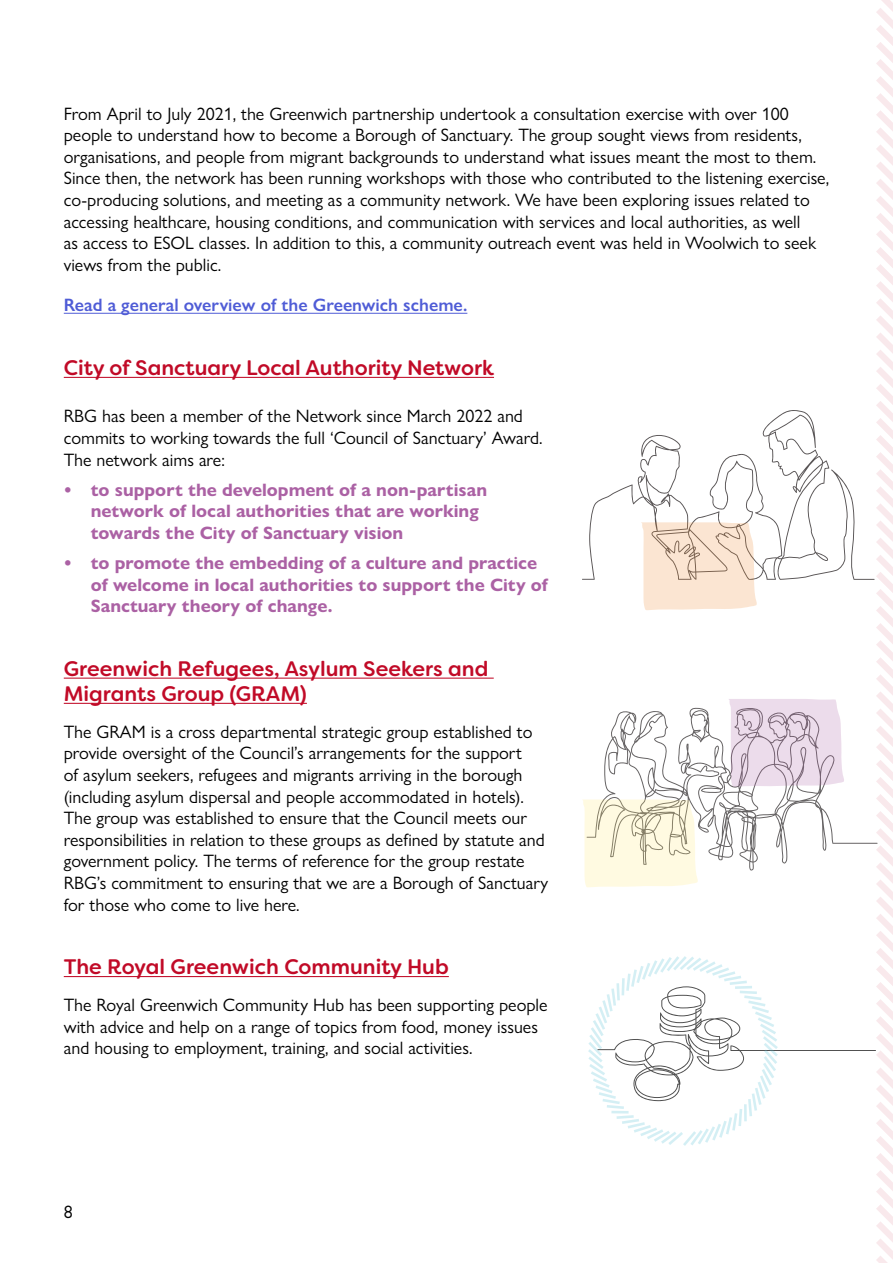
<style>
.page{position:relative;width:893px;height:1263px;background:#fff}
.page>*{position:absolute;margin:0;border:0;box-sizing:border-box;transform-origin:0 0}
.t1{font:500 21px/25.2px "Filson Soft";color:#c10a27}
.t2{font:18px/21.6px "Gill Sans Nova";color:#000}
.t3{font:700 18px/21.6px "Gill Sans Nova";color:#ab61a4}
.t4{font:600 18px "Gill Sans Nova";color:#4f5cd6}
</style>
<div class="page">
<hr style="left:64px;top:313px;width:403px;height:1px;background:#4f5cd6">
<hr style="left:64px;top:377px;width:430px;height:1px;background:#c10a27">
<hr style="left:64px;top:678px;width:430px;height:1px;background:#c10a27">
<hr style="left:64px;top:703px;width:243px;height:1px;background:#c10a27">
<hr style="left:64px;top:976px;width:385px;height:1px;background:#c10a27">
<svg style="left:582px;top:0;width:311px;height:1263px"></svg>
<p class="t2" style="left:64px;top:103px;width:767px">From April to July 2021, the Greenwich partnership undertook a consultation exercise with over 100 people to understand how to become a Borough of Sanctuary. The group sought views from residents, organisations, and people from migrant backgrounds to understand what issues meant the most to them.<br>Since then, the network has been running workshops with those who contributed to the listening exercise, co-producing solutions, and meeting as a community network. We have been exploring issues related to accessing healthcare, housing conditions, and communication with services and local authorities, as well<br>as access to ESOL classes. In addition to this, a community outreach event was held in Woolwich to seek views from the public.</p>
<p class="t4" style="left:64px;top:294px;width:405px">Read a general overview of the Greenwich scheme.</p>
<p class="t1" style="left:64px;top:355px;width:432px">City of Sanctuary Local Authority Network</p>
<p class="t2" style="left:64px;top:405px;width:480px">RBG has been a member of the Network since March 2022 and commits to working towards the full ‘Council of Sanctuary’ Award.<br>The network aims are:</p>
<p class="t3" style="left:91px;top:479px;width:398px;text-indent:-27px">• to support the development of a non-partisan network of local authorities that are working towards the City of Sanctuary vision</p>
<p class="t3" style="left:91px;top:552px;width:459px;text-indent:-27px">• to promote the embedding of a culture and practice of welcome in local authorities to support the City of<br>Sanctuary theory of change.</p>
<p class="t1" style="left:64px;top:656px;width:426px">Greenwich Refugees, Asylum Seekers and<br>Migrants Group (GRAM)</p>
<p class="t2" style="left:64px;top:721px;width:486px">The GRAM is a cross departmental strategic group established to provide oversight of the Council’s arrangements for the support<br>of asylum seekers, refugees and migrants arriving in the borough (including asylum dispersal and people accommodated in hotels).<br>The group was established to ensure that the Council meets our responsibilities in relation to these groups as defined by statute and government policy. The terms of reference for the group restate RBG’s commitment to ensuring that we are a Borough of Sanctuary for those who come to live here.</p>
<p class="t1" style="left:64px;top:954px;width:387px">The Royal Greenwich Community Hub</p>
<p class="t2" style="left:64px;top:994px;width:485px">The Royal Greenwich Community Hub has been supporting people with advice and help on a range of topics from food, money issues and housing to employment, training, and social activities.</p>
<p class="t2" style="left:64px;top:1201px;width:10px">8</p>
</div>
